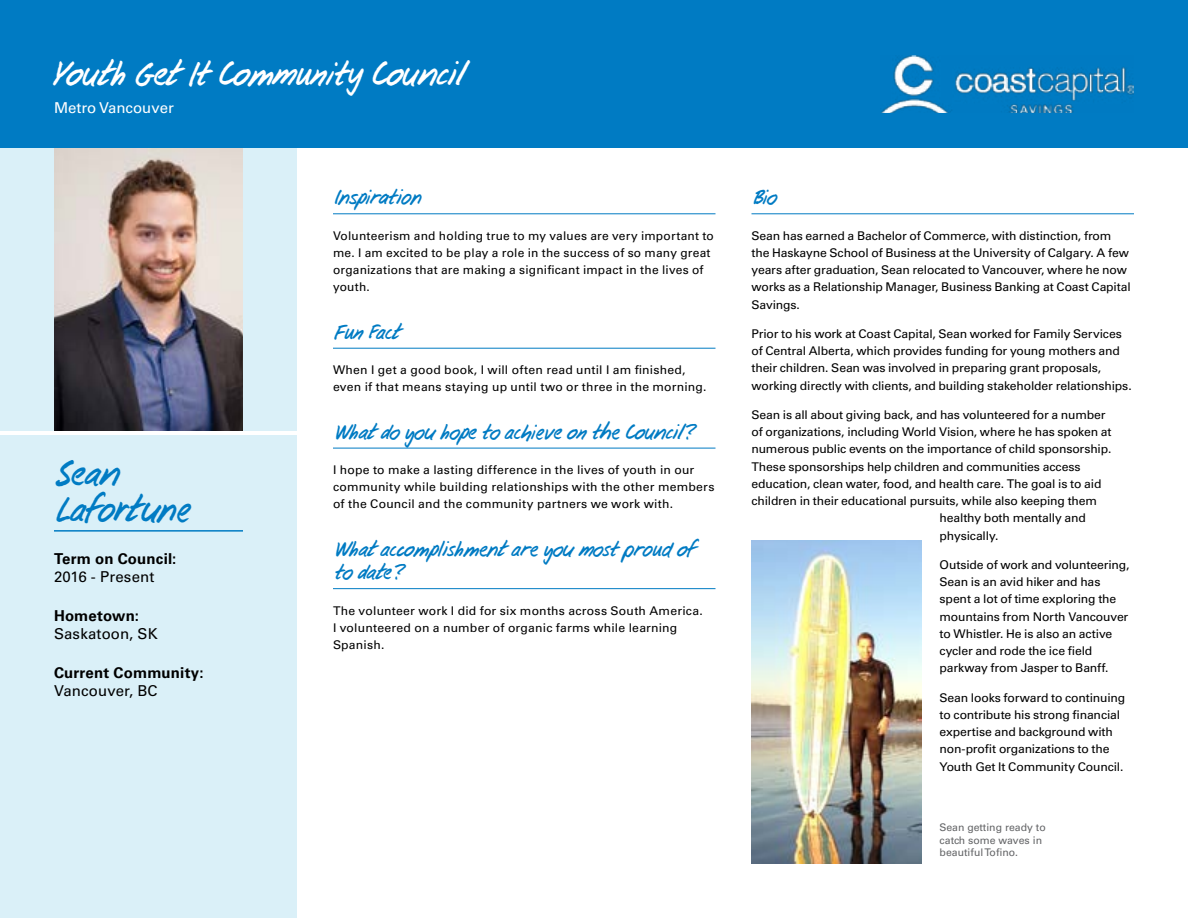
<style>
.page{position:relative;width:1188px;height:918px;background:#fff}
.page>*{position:absolute;margin:0;border:0;box-sizing:border-box;transform-origin:0 0}
.t1{font:33px/36px "Coast User Friendly";color:#007bc3}
.t2{font:31.5px "Coast User Friendly";color:#fff}
.t3{font:19.5px/23.4px "Coast User Friendly";color:#007bc3}
.t4{font:700 15px "Univers LT Std";letter-spacing:.01em;color:#000}
.t5{font:15px "Univers LT Std";letter-spacing:.01em;color:#000}
.t6{font:15px "Univers LT Std";color:#fff}
.t7{font:12px/17.2px "Univers LT Std";letter-spacing:-.01em;color:#000}
.t8{font:12px/17.2px "Univers LT Std";letter-spacing:.015em;color:#000}
.t9{font:10.5px/12.6px "Univers LT Std";color:#636466}
</style>
<div class="page">
<div style="left:0;top:148px;width:297px;height:770px;background:#daf0f8"></div>
<div style="left:0;top:0;width:1188px;height:148px;background:#007bc3"></div>
<img style="left:881px;top:55px;width:253px;height:58px">
<img style="left:54px;top:148px;width:189px;height:283px">
<hr style="left:333px;top:213px;width:383px;height:1px;background:#007bc3">
<hr style="left:333px;top:348px;width:383px;height:1px;background:#007bc3">
<hr style="left:333px;top:448px;width:383px;height:1px;background:#007bc3">
<hr style="left:333px;top:588px;width:383px;height:1px;background:#007bc3">
<hr style="left:752px;top:213px;width:382px;height:1px;background:#007bc3">
<hr style="left:0;top:431px;width:298px;height:3px;background:#fff">
<hr style="left:54px;top:530px;width:189px;height:2px;background:#007bc3">
<img style="left:752px;top:540px;width:170px;height:324px">
<h2 class="t2" style="left:50px;top:53px;width:413px">Youth Get It Community Council</h2>
<p class="t6" style="left:54px;top:98px;width:121px">Metro Vancouver</p>
<h1 class="t1" style="left:54px;top:458px;width:135px">Sean<br>Lafortune</h1>
<p class="t4" style="left:54px;top:550px;width:124px">Term on Council:</p>
<p class="t5" style="left:54px;top:567px;width:102px">2016 - Present</p>
<p class="t4" style="left:54px;top:607px;width:87px">Hometown:</p>
<p class="t5" style="left:54px;top:624px;width:105px">Saskatoon, SK</p>
<p class="t4" style="left:54px;top:664px;width:151px">Current Community:</p>
<p class="t5" style="left:54px;top:681px;width:105px">Vancouver, BC</p>
<h3 class="t3" style="left:333px;top:187px;width:89px">Inspiration</h3>
<p class="t8" style="left:333px;top:227px;width:382px">Volunteerism and holding true to my values are very important to me. I am excited to be play a role in the success of so many great organizations that are making a significant impact in the lives of youth.</p>
<h3 class="t3" style="left:333px;top:322px;width:68px">Fun Fact</h3>
<p class="t8" style="left:333px;top:361px;width:375px">When I get a good book, I will often read until I am finished, even if that means staying up until two or three in the morning.</p>
<h3 class="t3" style="left:333px;top:421px;width:360px">What do you hope to achieve on the Council?</h3>
<p class="t8" style="left:333px;top:461px;width:383px">I hope to make a lasting difference in the lives of youth in our community while building relationships with the other members of the Council and the community partners we work with.</p>
<h3 class="t3" style="left:333px;top:539px;width:362px">What accomplishment are you most proud of to date?</h3>
<p class="t8" style="left:333px;top:602px;width:371px">The volunteer work I did for six months across South America.<br>I volunteered on a number of organic farms while learning<br>Spanish.</p>
<h3 class="t3" style="left:752px;top:187px;width:26px">Bio</h3>
<p class="t7" style="left:752px;top:227px;width:381px">Sean has earned a Bachelor of Commerce, with distinction, from the Haskayne School of Business at the University of Calgary. A few years after graduation, Sean relocated to Vancouver, where he now works as a Relationship Manager, Business Banking at Coast Capital Savings.</p>
<p class="t7" style="left:752px;top:325px;width:382px">Prior to his work at Coast Capital, Sean worked for Family Services of Central Alberta, which provides funding for young mothers and their children. Sean was involved in preparing grant proposals, working directly with clients, and building stakeholder relationships.</p>
<p class="t7" style="left:752px;top:406px;width:356px">Sean is all about giving back, and has volunteered for a number</p>
<p class="t7" style="left:752px;top:423px;width:362px">of organizations, including World Vision, where he has spoken at</p>
<p class="t7" style="left:752px;top:441px;width:361px">numerous public events on the importance of child sponsorship.</p>
<p class="t7" style="left:752px;top:458px;width:331px">These sponsorships help children and communities access</p>
<p class="t7" style="left:752px;top:475px;width:351px">education, clean water, food, and health care. The goal is to aid</p>
<p class="t7" style="left:752px;top:492px;width:347px">children in their educational pursuits, while also keeping them</p>
<p class="t7" style="left:940px;top:510px;width:148px">healthy both mentally and</p>
<p class="t7" style="left:940px;top:527px;width:60px">physically.</p>
<p class="t7" style="left:940px;top:556px;width:191px">Outside of work and volunteering,<br>Sean is an avid hiker and has spent a lot of time exploring the mountains from North Vancouver to Whistler. He is also an active cycler and rode the ice field parkway from Jasper to Banff.</p>
<p class="t7" style="left:940px;top:689px;width:187px">Sean looks forward to continuing to contribute his strong financial expertise and background with non-profit organizations to the<br>Youth Get It Community Council.</p>
<p class="t9" style="left:940px;top:821px;width:108px">Sean getting ready to catch some waves in beautiful Tofino.</p>
</div>
